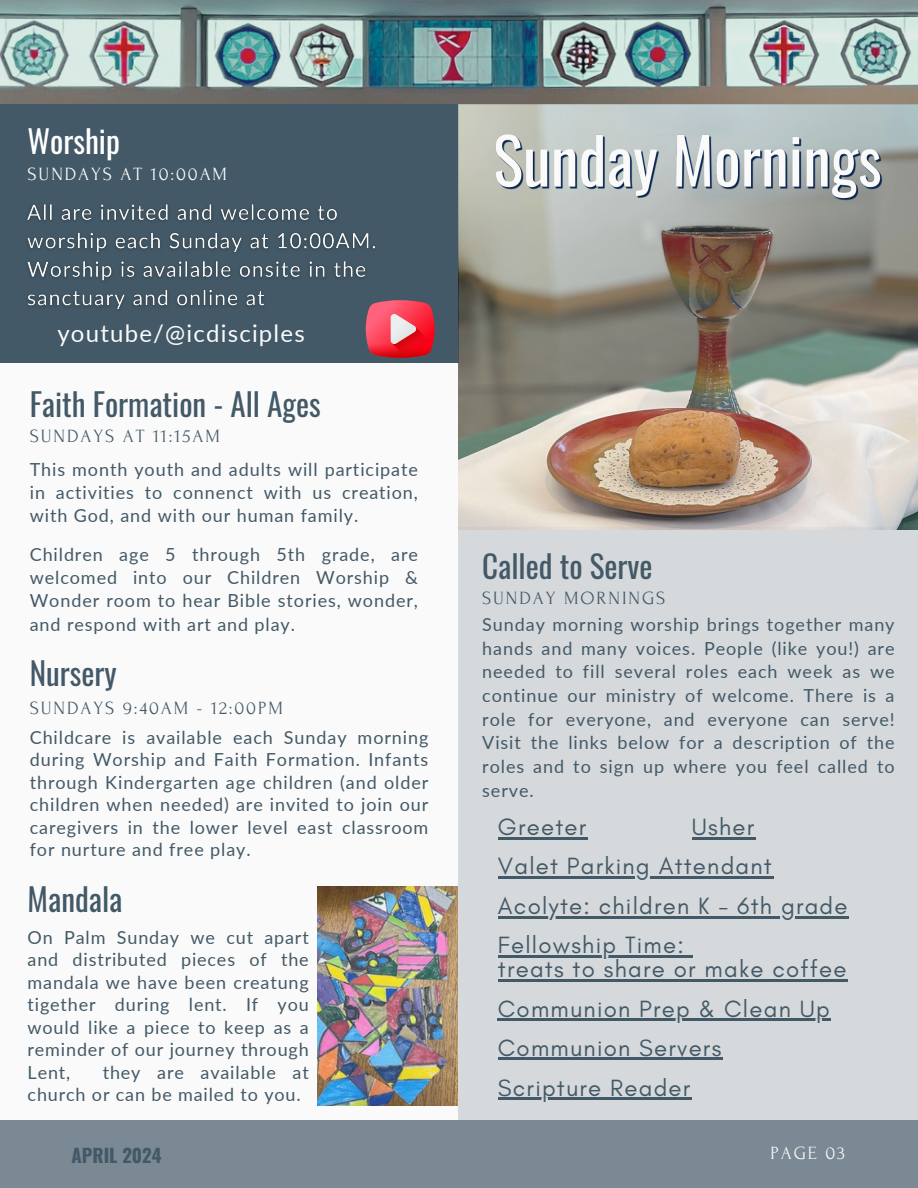
<style>
.page{position:relative;width:918px;height:1188px;background:#fafafa}
.page>*{position:absolute;margin:0;border:0;box-sizing:border-box;transform-origin:0 0}
.t1{font:31.2px "Oswald";color:#435967}
.t2{font:31.2px "Oswald";color:#fff}
.t3{font:24px/24.8px "Glacial Indifference";letter-spacing:.05em;color:#435967}
.t4{font:24px "Lato";letter-spacing:.05em;color:#fafafa}
.t5{font:700 18.75px "Oswald";color:#435967}
.t6{font:18.6px "Forum";letter-spacing:.1em;color:#435967}
.t7{font:18.6px "Forum";letter-spacing:.1em;color:#fff}
.t8{font:18.6px "Forum";letter-spacing:.1em;color:#fafafa}
.t9{font:18px/22.5px "Lato";letter-spacing:.05em;color:#435967;text-align:justify}
</style>
<div class="page">
<div style="left:459px;top:527px;width:459px;height:593px;background:#d5d9dc"></div>
<div style="left:0;top:1120px;width:918px;height:68px;background:#7a8993"></div>
<img style="left:0;top:0;width:918px;height:104px">
<div style="left:0;top:104px;width:459px;height:259px;background:#435967"></div>
<img style="left:459px;top:104px;width:459px;height:426px">
<img style="left:27px;top:204px;width:348px;height:105px">
<svg style="left:365px;top:299px;width:70px;height:59px"></svg>
<img style="left:317px;top:887px;width:141px;height:219px">
<img style="left:493px;top:112px;width:392px;height:93px">
<hr style="left:498px;top:837px;width:90px;height:2px;background:#435967">
<hr style="left:498px;top:955px;width:187px;height:2px;background:#435967">
<svg style="left:685px;top:955px;width:8px;height:2px"></svg>
<hr style="left:498px;top:980px;width:207px;height:2px;background:#435967">
<hr style="left:705px;top:980px;width:143px;height:2px;background:#435967">
<hr style="left:498px;top:877px;width:275px;height:2px;background:#435967">
<hr style="left:498px;top:1098px;width:194px;height:2px;background:#435967">
<hr style="left:498px;top:916px;width:351px;height:2px;background:#435967">
<hr style="left:498px;top:1019px;width:333px;height:2px;background:#435967">
<hr style="left:692px;top:837px;width:64px;height:2px;background:#435967">
<hr style="left:498px;top:1058px;width:225px;height:2px;background:#435967">
<h1 class="t2" style="left:28px;top:117px;width:94px">Worship</h1>
<p class="t7" style="left:28px;top:164px;width:201px">SUNDAYS AT 10:00AM</p>
<h2 class="t4" style="left:57px;top:318px;width:249px">youtube/@icdisciples</h2>
<h1 class="t1" style="left:30px;top:380px;width:292px">Faith Formation - All Ages</h1>
<p class="t6" style="left:30px;top:426px;width:192px">SUNDAYS AT 11:15AM</p>
<p class="t9" style="left:30px;top:457px;width:390px;line-height:23.2px">This month youth and adults will participate in activities to connenct with us creation, with God, and with our human family.</p>
<p class="t9" style="left:30px;top:542px;width:390px;line-height:23.2px">Children age 5 through 5th grade, are welcomed into our Children Worship &amp; Wonder room to hear Bible stories, wonder, and respond with art and play.</p>
<h1 class="t1" style="left:30px;top:649px;width:89px">Nursery</h1>
<p class="t6" style="left:30px;top:698px;width:255px">SUNDAYS 9:40AM - 12:00PM</p>
<p class="t9" style="left:30px;top:726px;width:400px">Childcare is available each Sunday morning during Worship and Faith Formation. Infants through Kindergarten age children (and older children when needed) are invited to join our caregivers in the lower level east classroom for nurture and free play.</p>
<h1 class="t1" style="left:28px;top:875px;width:96px">Mandala</h1>
<p class="t9" style="left:28px;top:926px;width:283px">On Palm Sunday we cut apart and distributed pieces of the mandala we have been creatung tigether during lent. If you would like a piece to keep as a reminder of our journey through Lent,</p>
<p class="t9" style="left:28px;top:1061px;width:283px;text-indent:75px">they are available at church or can be mailed to you.</p>
<h1 class="t1" style="left:482px;top:542px;width:172px">Called to Serve</h1>
<p class="t6" style="left:482px;top:588px;width:185px">SUNDAY MORNINGS</p>
<p class="t9" style="left:482px;top:612px;width:414px;line-height:23.7px">Sunday morning worship brings together many hands and many voices. People (like you!) are needed to fill several roles each week as we continue our ministry of welcome. There is a role for everyone, and everyone can serve!<br>Visit the links below for a description of the roles and to sign up where you feel called to serve.</p>
<h2 class="t3" style="left:498px;top:814px;width:90px">Greeter</h2>
<h2 class="t3" style="left:692px;top:814px;width:64px">Usher</h2>
<h2 class="t3" style="left:498px;top:854px;width:275px">Valet Parking Attendant</h2>
<h2 class="t3" style="left:498px;top:893px;width:351px">Acolyte: children K - 6th grade</h2>
<h2 class="t3" style="left:498px;top:932px;width:350px">Fellowship Time:<br>treats to share or make coffee</h2>
<h2 class="t3" style="left:498px;top:996px;width:333px">Communion Prep &amp; Clean Up</h2>
<h2 class="t3" style="left:498px;top:1035px;width:225px">Communion Servers</h2>
<h2 class="t3" style="left:498px;top:1075px;width:194px">Scripture Reader</h2>
<p class="t5" style="left:72px;top:1140px;width:92px">APRIL 2024</p>
<p class="t8" style="left:771px;top:1143px;width:76px">PAGE 03</p>
</div>
